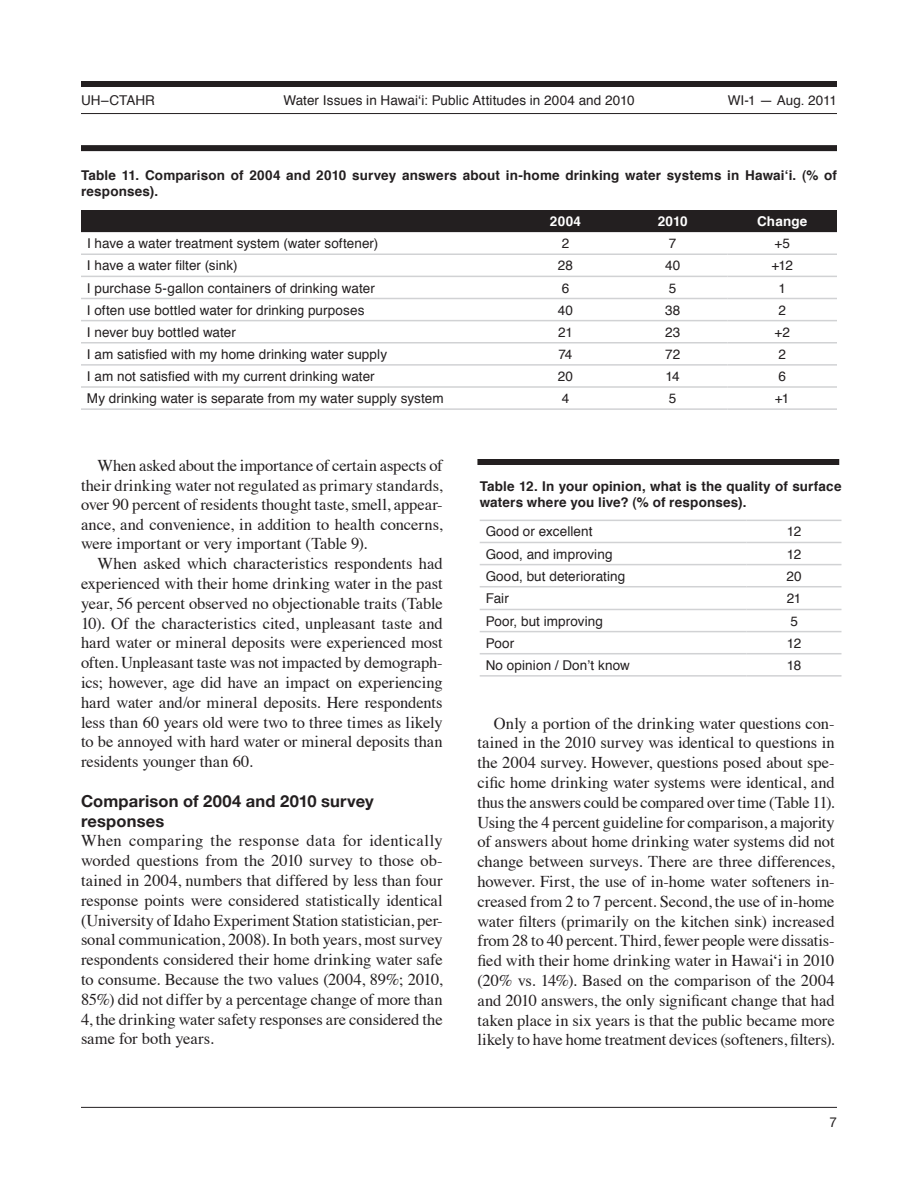
<style>
.page{position:relative;width:918px;height:1188px;background:#fff}
.page>*{position:absolute;margin:0;border:0;box-sizing:border-box;transform-origin:0 0}
.t1{font:16.5px/19.8px "Times";letter-spacing:-.005em;color:#231f20;text-align:justify}
.t2{font:700 16.5px/19.8px "Helvetica Neue";letter-spacing:.01em;color:#231f20}
.t3{font:13.5px "Helvetica";letter-spacing:.005em;color:#231f20}
.t4{font:700 13.5px/16.2px "Helvetica";letter-spacing:.01em;color:#231f20}
.t5{font:700 13.5px "Helvetica";letter-spacing:.01em;color:#fff}
.t6{font:13.5px "Helvetica Neue";color:#231f20}
</style>
<div class="page">
<hr style="left:81px;top:1107px;width:756px;height:1px;background:#231f20">
<div style="left:81px;top:81px;width:756px;height:6px;background:#231f20"></div>
<hr style="left:81px;top:113px;width:756px;height:1px;background:#231f20">
<div style="left:81px;top:210px;width:756px;height:22px;background:#231f20"></div>
<hr style="left:81px;top:254px;width:432px;height:1px;background:#d1d2d4">
<hr style="left:513px;top:254px;width:105px;height:1px;background:#d1d2d4">
<hr style="left:618px;top:254px;width:110px;height:1px;background:#d1d2d4">
<hr style="left:728px;top:254px;width:109px;height:1px;background:#d1d2d4">
<hr style="left:81px;top:276px;width:432px;height:1px;background:#d1d2d4">
<hr style="left:513px;top:276px;width:105px;height:1px;background:#d1d2d4">
<hr style="left:618px;top:276px;width:110px;height:1px;background:#d1d2d4">
<hr style="left:728px;top:276px;width:109px;height:1px;background:#d1d2d4">
<hr style="left:81px;top:298px;width:432px;height:1px;background:#d1d2d4">
<hr style="left:513px;top:298px;width:105px;height:1px;background:#d1d2d4">
<hr style="left:618px;top:298px;width:110px;height:1px;background:#d1d2d4">
<hr style="left:728px;top:298px;width:109px;height:1px;background:#d1d2d4">
<hr style="left:81px;top:320px;width:432px;height:1px;background:#d1d2d4">
<hr style="left:513px;top:320px;width:105px;height:1px;background:#d1d2d4">
<hr style="left:618px;top:320px;width:110px;height:1px;background:#d1d2d4">
<hr style="left:728px;top:320px;width:109px;height:1px;background:#d1d2d4">
<hr style="left:81px;top:342px;width:432px;height:2px;background:#d1d2d4">
<hr style="left:513px;top:342px;width:105px;height:2px;background:#d1d2d4">
<hr style="left:618px;top:342px;width:110px;height:2px;background:#d1d2d4">
<hr style="left:728px;top:342px;width:109px;height:2px;background:#d1d2d4">
<hr style="left:81px;top:364px;width:432px;height:2px;background:#d1d2d4">
<hr style="left:513px;top:364px;width:105px;height:2px;background:#d1d2d4">
<hr style="left:618px;top:364px;width:110px;height:2px;background:#d1d2d4">
<hr style="left:728px;top:364px;width:109px;height:2px;background:#d1d2d4">
<hr style="left:81px;top:386px;width:432px;height:2px;background:#d1d2d4">
<hr style="left:513px;top:386px;width:105px;height:2px;background:#d1d2d4">
<hr style="left:618px;top:386px;width:110px;height:2px;background:#d1d2d4">
<hr style="left:728px;top:386px;width:109px;height:2px;background:#d1d2d4">
<hr style="left:81px;top:408px;width:432px;height:2px;background:#d1d2d4">
<hr style="left:513px;top:408px;width:105px;height:2px;background:#d1d2d4">
<hr style="left:618px;top:408px;width:110px;height:2px;background:#d1d2d4">
<hr style="left:728px;top:408px;width:109px;height:2px;background:#d1d2d4">
<hr style="left:480px;top:520px;width:267px;height:1px;background:#d1d2d4">
<hr style="left:747px;top:520px;width:94px;height:1px;background:#d1d2d4">
<hr style="left:480px;top:542px;width:267px;height:1px;background:#d1d2d4">
<hr style="left:747px;top:542px;width:94px;height:1px;background:#d1d2d4">
<hr style="left:480px;top:564px;width:267px;height:1px;background:#d1d2d4">
<hr style="left:747px;top:564px;width:94px;height:1px;background:#d1d2d4">
<hr style="left:480px;top:586px;width:267px;height:1px;background:#d1d2d4">
<hr style="left:747px;top:586px;width:94px;height:1px;background:#d1d2d4">
<hr style="left:480px;top:609px;width:267px;height:1px;background:#d1d2d4">
<hr style="left:747px;top:609px;width:94px;height:1px;background:#d1d2d4">
<hr style="left:480px;top:631px;width:267px;height:1px;background:#d1d2d4">
<hr style="left:747px;top:631px;width:94px;height:1px;background:#d1d2d4">
<hr style="left:480px;top:653px;width:267px;height:1px;background:#d1d2d4">
<hr style="left:747px;top:653px;width:94px;height:1px;background:#d1d2d4">
<hr style="left:480px;top:675px;width:267px;height:2px;background:#d1d2d4">
<hr style="left:747px;top:675px;width:94px;height:2px;background:#d1d2d4">
<div style="left:477px;top:459px;width:362px;height:6px;background:#231f20"></div>
<div style="left:81px;top:145px;width:756px;height:6px;background:#231f20"></div>
<p class="t3" style="left:81px;top:90px;width:76px">UH–CTAHR</p>
<p class="t3" style="left:283px;top:90px;width:353px">Water Issues in Hawai‘i: Public Attitudes in 2004 and 2010</p>
<p class="t3" style="left:728px;top:90px;width:111px">WI-1 — Aug. 2011</p>
<p class="t4" style="left:81px;top:167px;width:758px">Table 11. Comparison of 2004 and 2010 survey answers about in-home drinking water systems in Hawai‘i. (% of responses).</p>
<p class="t5" style="left:550px;top:210px;width:33px">2004</p>
<p class="t5" style="left:658px;top:210px;width:32px">2010</p>
<p class="t5" style="left:757px;top:210px;width:52px">Change</p>
<p class="t3" style="left:87px;top:233px;width:293px">I have a water treatment system (water softener)</p>
<p class="t3" style="left:562px;top:233px;width:9px">2</p>
<p class="t3" style="left:669px;top:233px;width:9px">7</p>
<p class="t3" style="left:774px;top:233px;width:17px">+5</p>
<p class="t3" style="left:87px;top:255px;width:152px">I have a water filter (sink)</p>
<p class="t3" style="left:558px;top:255px;width:17px">28</p>
<p class="t3" style="left:665px;top:255px;width:17px">40</p>
<p class="t3" style="left:772px;top:255px;width:23px">+12</p>
<p class="t3" style="left:87px;top:277px;width:289px">I purchase 5-gallon containers of drinking water</p>
<p class="t3" style="left:562px;top:277px;width:9px">6</p>
<p class="t3" style="left:669px;top:277px;width:9px">5</p>
<p class="t3" style="left:778px;top:277px;width:9px">1</p>
<p class="t3" style="left:87px;top:299px;width:279px">I often use bottled water for drinking purposes</p>
<p class="t3" style="left:558px;top:299px;width:17px">40</p>
<p class="t3" style="left:665px;top:299px;width:17px">38</p>
<p class="t3" style="left:778px;top:299px;width:9px">2</p>
<p class="t3" style="left:87px;top:322px;width:150px">I never buy bottled water</p>
<p class="t3" style="left:558px;top:322px;width:16px">21</p>
<p class="t3" style="left:665px;top:322px;width:17px">23</p>
<p class="t3" style="left:775px;top:322px;width:17px">+2</p>
<p class="t3" style="left:87px;top:344px;width:302px">I am satisfied with my home drinking water supply</p>
<p class="t3" style="left:558px;top:344px;width:16px">74</p>
<p class="t3" style="left:665px;top:344px;width:16px">72</p>
<p class="t3" style="left:778px;top:344px;width:9px">2</p>
<p class="t3" style="left:87px;top:366px;width:289px">I am not satisfied with my current drinking water</p>
<p class="t3" style="left:558px;top:366px;width:17px">20</p>
<p class="t3" style="left:666px;top:366px;width:16px">14</p>
<p class="t3" style="left:778px;top:366px;width:9px">6</p>
<p class="t3" style="left:87px;top:388px;width:358px">My drinking water is separate from my water supply system</p>
<p class="t3" style="left:562px;top:388px;width:9px">4</p>
<p class="t3" style="left:669px;top:388px;width:9px">5</p>
<p class="t3" style="left:775px;top:388px;width:16px">+1</p>
<p class="t1" style="left:81px;top:455px;width:363px;text-indent:16px">When asked about the importance of certain aspects of their drinking water not regulated as primary standards, over 90 percent of residents thought taste, smell, appear&shy;ance, and convenience, in addition to health concerns, were important or very important (Table 9).</p>
<p class="t1" style="left:81px;top:552px;width:363px;text-indent:16px">When asked which characteristics respondents had experienced with their home drinking water in the past year, 56 percent observed no objectionable traits (Table 10). Of the characteristics cited, unpleasant taste and hard water or mineral deposits were experienced most often. Unpleasant taste was not impacted by demograph&shy;ics; however, age did have an impact on experiencing hard water and/or mineral deposits. Here respondents less than 60 years old were two to three times as likely to be annoyed with hard water or mineral deposits than residents younger than 60.</p>
<p class="t2" style="left:81px;top:791px;width:294px">Comparison of 2004 and 2010 survey responses</p>
<p class="t1" style="left:81px;top:830px;width:363px">When comparing the response data for identically worded questions from the 2010 survey to those ob&shy;tained in 2004, numbers that differed by less than four response points were considered statistically identical (University of Idaho Experiment Station statistician, per&shy;sonal communication, 2008). In both years, most survey respondents considered their home drinking water safe to consume. Because the two values (2004, 89%; 2010, 85%) did not differ by a percentage change of more than 4, the drinking water safety responses are considered the same for both years.</p>
<p class="t4" style="left:480px;top:478px;width:363px">Table 12. In your opinion, what is the quality of surface waters where you live? (% of responses).</p>
<p class="t3" style="left:486px;top:521px;width:108px">Good or excellent</p>
<p class="t3" style="left:787px;top:521px;width:16px">12</p>
<p class="t3" style="left:486px;top:543px;width:128px">Good, and improving</p>
<p class="t3" style="left:787px;top:543px;width:16px">12</p>
<p class="t3" style="left:486px;top:566px;width:141px">Good, but deteriorating</p>
<p class="t3" style="left:787px;top:566px;width:17px">20</p>
<p class="t3" style="left:486px;top:588px;width:25px">Fair</p>
<p class="t3" style="left:787px;top:588px;width:16px">21</p>
<p class="t3" style="left:486px;top:610px;width:119px">Poor, but improving</p>
<p class="t3" style="left:790px;top:610px;width:9px">5</p>
<p class="t3" style="left:486px;top:633px;width:30px">Poor</p>
<p class="t3" style="left:787px;top:633px;width:16px">12</p>
<p class="t3" style="left:486px;top:655px;width:146px">No opinion / Don’t know</p>
<p class="t3" style="left:787px;top:655px;width:16px">18</p>
<p class="t1" style="left:477px;top:712px;width:359px;text-indent:16px">Only a portion of the drinking water questions con&shy;tained in the 2010 survey was identical to questions in the 2004 survey. However, questions posed about spe&shy;cific home drinking water systems were identical, and thus the answers could be compared over time (Table 11).<br>Using the 4 percent guideline for comparison, a majority of answers about home drinking water systems did not change between surveys. There are three differences, however. First, the use of in-home water softeners in&shy;creased from 2 to 7 percent. Second, the use of in-home water filters (primarily on the kitchen sink) increased from 28 to 40 percent. Third, fewer people were dissatis&shy;fied with their home drinking water in Hawai‘i in 2010 (20% vs. 14%). Based on the comparison of the 2004 and 2010 answers, the only significant change that had taken place in six years is that the public became more likely to have home treatment devices (softeners, filters).</p>
<p class="t6" style="left:829px;top:1114px;width:9px">7</p>
</div>
